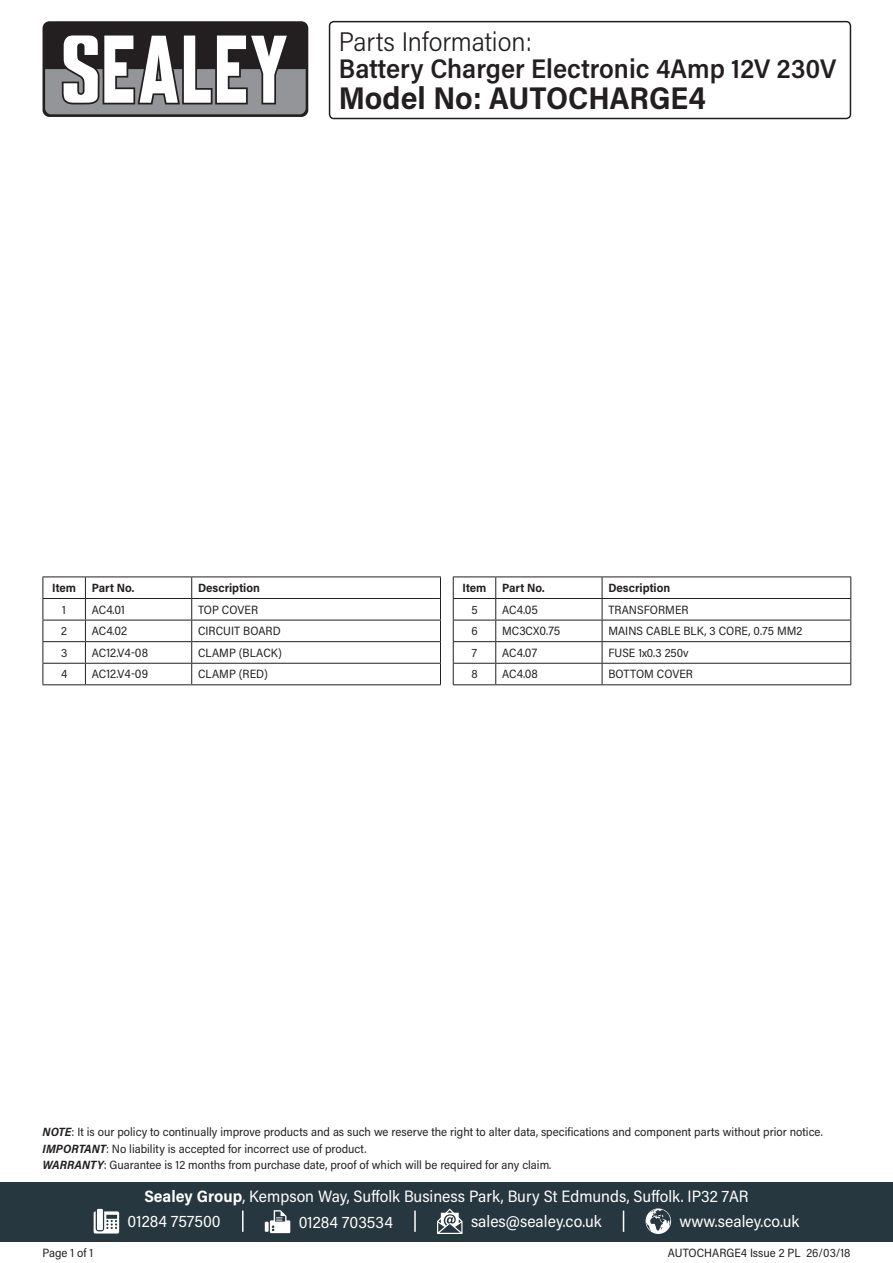
<style>
.page{position:relative;width:893px;height:1263px;background:#fff}
.page>*{position:absolute;margin:0;border:0;box-sizing:border-box;transform-origin:0 0}
.Model_Number{font:700 31.5px "Acumin Pro Semi Cond";color:#231f20}
.Product_Description{font:600 27px "Acumin Pro Semi Cond";color:#231f20}
.Parts_Information{font:300 27px "Acumin Pro Semi Cond";color:#231f20}
.Address{font:16.5px "Acumin Pro Semi Cond";color:#fff}
.Contact_Info{font:16.5px "Acumin Pro Semi Cond";color:#fff}
.Disclaimer{font:12px "Acumin Pro Semi Cond";color:#231f20}
.Table_Body{font:12px "Acumin Pro Semi Cond";color:#231f20}
.Part_No__Body{font:12px "Acumin Pro Semi Cond";color:#231f20}
.Part_Description_HDR{font:700 12px "Acumin Pro Semi Cond";color:#231f20}
.Document_Info{font:12px "Acumin Pro Semi Cond";color:#231f20}
.Item_HDR{font:700 12px "Acumin Pro Semi Cond";letter-spacing:-.005em;color:#231f20}
.Item_Body{font:12px "Acumin Pro Semi Cond";color:#231f20}
.s1{font-weight:700;font-style:italic}
.s2{font-weight:700}
</style>
<div class="page">
<div style="left:43px;top:21px;width:265px;height:96px;background:#231f20;border-radius:7px"></div>
<svg style="left:45px;top:35px;width:261px;height:79px"></svg>
<div style="left:0;top:1182px;width:893px;height:60px;background:#27373f"></div>
<svg style="left:94px;top:1211px;width:25px;height:22px"></svg>
<div style="left:97px;top:1209px;width:6px;height:21px;background:#fff"></div>
<svg style="left:265px;top:1222px;width:4px;height:10px"></svg>
<svg style="left:270px;top:1210px;width:20px;height:23px"></svg>
<svg style="left:437px;top:1208px;width:25px;height:26px"></svg>
<svg style="left:645px;top:1208px;width:26px;height:26px"></svg>
<hr style="left:242px;top:1210px;width:2px;height:22px;background:#fff">
<svg style="left:623px;top:1210px;width:1px;height:22px"></svg>
<hr style="left:414px;top:1210px;width:2px;height:22px;background:#fff">
<div style="left:329px;top:21px;width:522px;height:98px;border:2px solid #231f20;border-radius:4px"></div>
<hr style="left:43px;top:576px;width:42px;height:1px;background:#231f20">
<hr style="left:85px;top:576px;width:107px;height:1px;background:#231f20">
<hr style="left:192px;top:576px;width:249px;height:1px;background:#231f20">
<hr style="left:43px;top:598px;width:42px;height:1px;background:#231f20">
<hr style="left:85px;top:598px;width:107px;height:1px;background:#231f20">
<hr style="left:192px;top:598px;width:249px;height:1px;background:#231f20">
<hr style="left:43px;top:620px;width:42px;height:1px;background:#231f20">
<hr style="left:85px;top:620px;width:107px;height:1px;background:#231f20">
<hr style="left:192px;top:620px;width:249px;height:1px;background:#231f20">
<hr style="left:43px;top:641px;width:42px;height:1px;background:#231f20">
<hr style="left:85px;top:641px;width:107px;height:1px;background:#231f20">
<hr style="left:192px;top:641px;width:249px;height:1px;background:#231f20">
<hr style="left:43px;top:663px;width:42px;height:1px;background:#231f20">
<svg style="left:43px;top:577px;width:1px;height:107px"></svg>
<hr style="left:85px;top:663px;width:107px;height:1px;background:#231f20">
<svg style="left:85px;top:577px;width:1px;height:107px"></svg>
<hr style="left:192px;top:663px;width:249px;height:1px;background:#231f20">
<svg style="left:191px;top:577px;width:1px;height:107px"></svg>
<svg style="left:440px;top:577px;width:1px;height:107px"></svg>
<hr style="left:43px;top:684px;width:42px;height:1px;background:#231f20">
<hr style="left:85px;top:684px;width:107px;height:1px;background:#231f20">
<hr style="left:192px;top:684px;width:249px;height:1px;background:#231f20">
<hr style="left:453px;top:576px;width:43px;height:1px;background:#231f20">
<hr style="left:496px;top:576px;width:106px;height:1px;background:#231f20">
<hr style="left:602px;top:576px;width:249px;height:1px;background:#231f20">
<hr style="left:453px;top:598px;width:43px;height:1px;background:#231f20">
<hr style="left:496px;top:598px;width:106px;height:1px;background:#231f20">
<hr style="left:602px;top:598px;width:249px;height:1px;background:#231f20">
<hr style="left:453px;top:620px;width:43px;height:1px;background:#231f20">
<hr style="left:496px;top:620px;width:106px;height:1px;background:#231f20">
<hr style="left:602px;top:620px;width:249px;height:1px;background:#231f20">
<hr style="left:453px;top:641px;width:43px;height:1px;background:#231f20">
<hr style="left:496px;top:641px;width:106px;height:1px;background:#231f20">
<hr style="left:602px;top:641px;width:249px;height:1px;background:#231f20">
<hr style="left:453px;top:663px;width:43px;height:1px;background:#231f20">
<svg style="left:453px;top:577px;width:1px;height:107px"></svg>
<hr style="left:496px;top:663px;width:106px;height:1px;background:#231f20">
<svg style="left:495px;top:577px;width:1px;height:107px"></svg>
<hr style="left:602px;top:663px;width:249px;height:1px;background:#231f20">
<svg style="left:602px;top:577px;width:1px;height:107px"></svg>
<svg style="left:850px;top:577px;width:1px;height:107px"></svg>
<hr style="left:453px;top:684px;width:43px;height:1px;background:#231f20">
<hr style="left:496px;top:684px;width:106px;height:1px;background:#231f20">
<hr style="left:602px;top:684px;width:249px;height:1px;background:#231f20">
<p class="Parts_Information" style="left:339px;top:23px;width:195px">Parts Information:</p>
<p class="Product_Description" style="left:339px;top:49px;width:499px">Battery Charger Electronic 4Amp 12V 230V</p>
<p class="Model_Number" style="left:339px;top:76px;width:369px">Model No: AUTOCHARGE4</p>
<p class="Item_HDR" style="left:52px;top:579px;width:25px">Item</p>
<p class="Part_Description_HDR" style="left:92px;top:579px;width:44px">Part No.</p>
<p class="Part_Description_HDR" style="left:198px;top:579px;width:63px">Description</p>
<p class="Item_Body" style="left:62px;top:601px;width:5px">1</p>
<p class="Part_No__Body" style="left:92px;top:601px;width:35px">AC4.01</p>
<p class="Table_Body" style="left:198px;top:601px;width:62px">TOP COVER</p>
<p class="Item_Body" style="left:61px;top:623px;width:7px">2</p>
<p class="Part_No__Body" style="left:92px;top:623px;width:37px">AC4.02</p>
<p class="Table_Body" style="left:198px;top:623px;width:84px">CIRCUIT BOARD</p>
<p class="Item_Body" style="left:61px;top:644px;width:8px">3</p>
<p class="Part_No__Body" style="left:92px;top:644px;width:58px">AC12.V4-08</p>
<p class="Table_Body" style="left:198px;top:644px;width:85px">CLAMP (BLACK)</p>
<p class="Item_Body" style="left:61px;top:666px;width:8px">4</p>
<p class="Part_No__Body" style="left:92px;top:666px;width:58px">AC12.V4-09</p>
<p class="Table_Body" style="left:198px;top:666px;width:71px">CLAMP (RED)</p>
<p class="Item_HDR" style="left:463px;top:579px;width:25px">Item</p>
<p class="Part_Description_HDR" style="left:502px;top:579px;width:44px">Part No.</p>
<p class="Part_Description_HDR" style="left:608px;top:579px;width:63px">Description</p>
<p class="Item_Body" style="left:471px;top:601px;width:8px">5</p>
<p class="Part_No__Body" style="left:502px;top:601px;width:37px">AC4.05</p>
<p class="Table_Body" style="left:608px;top:601px;width:82px">TRANSFORMER</p>
<p class="Item_Body" style="left:471px;top:623px;width:8px">6</p>
<p class="Part_No__Body" style="left:502px;top:623px;width:60px">MC3CX0.75</p>
<p class="Table_Body" style="left:608px;top:623px;width:195px">MAINS CABLE BLK, 3 CORE, 0.75 MM2</p>
<p class="Item_Body" style="left:472px;top:644px;width:7px">7</p>
<p class="Part_No__Body" style="left:502px;top:644px;width:36px">AC4.07</p>
<p class="Table_Body" style="left:608px;top:644px;width:82px">FUSE 1x0.3 250v</p>
<p class="Item_Body" style="left:471px;top:666px;width:8px">8</p>
<p class="Part_No__Body" style="left:502px;top:666px;width:37px">AC4.08</p>
<p class="Table_Body" style="left:608px;top:666px;width:86px">BOTTOM COVER</p>
<p class="Disclaimer" style="left:43px;top:1124px;width:782px"><span class="s1">NOTE</span>: It is our policy to continually improve products and as such we reserve the right to alter data, specifications and component parts without prior notice.</p>
<p class="Disclaimer" style="left:43px;top:1140px;width:326px"><span class="s1">IMPORTANT</span>: No liability is accepted for incorrect use of product.</p>
<p class="Disclaimer" style="left:43px;top:1157px;width:510px"><span class="s1">WARRANTY</span>: Guarantee is 12 months from purchase date, proof of which will be required for any claim.</p>
<p class="Document_Info" style="left:43px;top:1244px;width:52px">Page 1 of 1</p>
<p class="Address" style="left:144px;top:1185px;width:606px"><span class="s2">Sealey Group</span>, Kempson Way, Suffolk Business Park, Bury St Edmunds, Suffolk. IP32 7AR</p>
<p class="Contact_Info" style="left:128px;top:1210px;width:95px">01284 757500</p>
<p class="Contact_Info" style="left:299px;top:1210px;width:96px">01284 703534</p>
<p class="Contact_Info" style="left:471px;top:1210px;width:132px">sales@sealey.co.uk</p>
<p class="Contact_Info" style="left:680px;top:1210px;width:121px">www.sealey.co.uk</p>
<p class="Document_Info" style="left:668px;top:1244px;width:184px">AUTOCHARGE4 Issue 2 PL 26/03/18</p>
</div>
